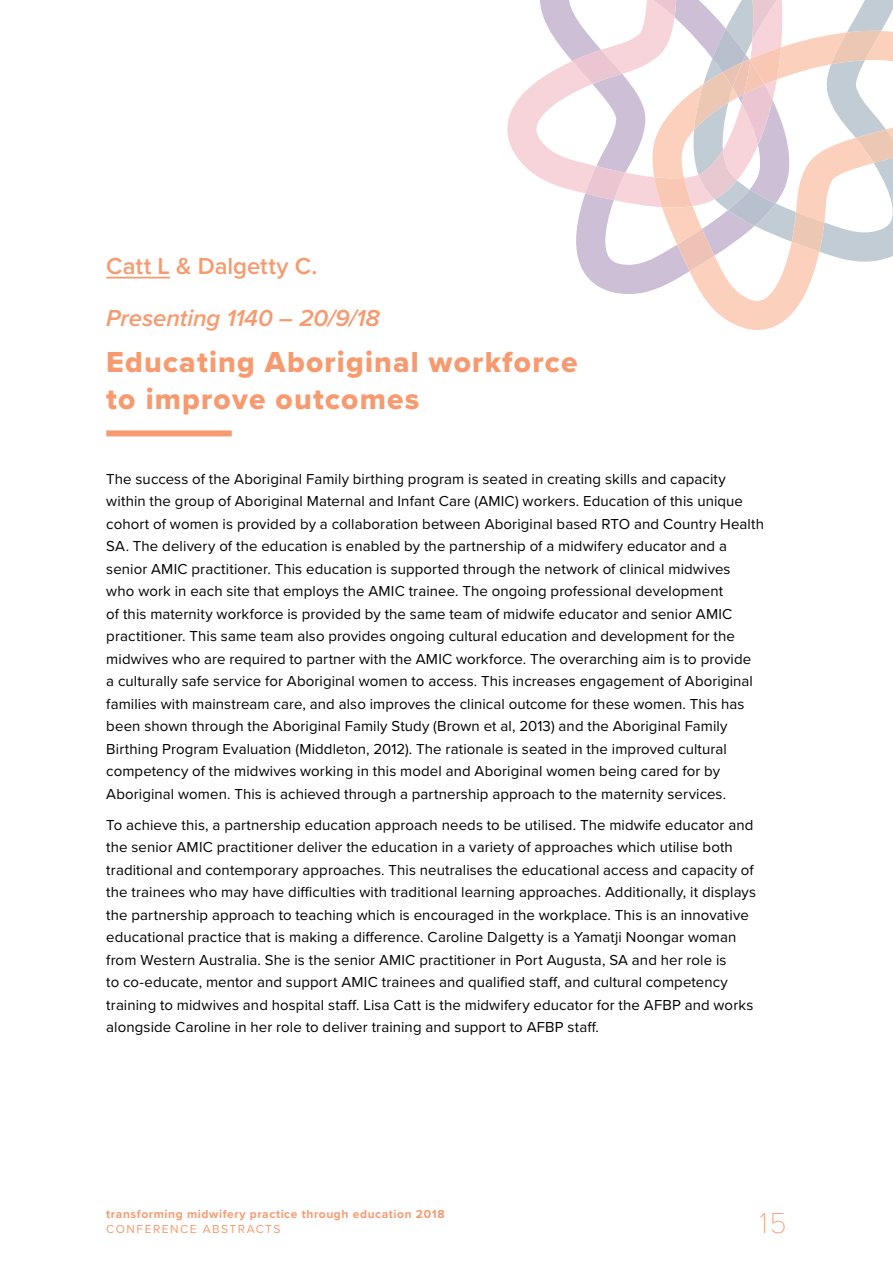
<style>
.page{position:relative;width:893px;height:1263px;background:#fff}
.page>*{position:absolute;margin:0;border:0;box-sizing:border-box;transform-origin:0 0}
.t1{font:30px/37.5px "Proxima Nova Extrabld";letter-spacing:.04em;color:#f79a6f}
.t2{font:100 30px "Proxima Nova T";color:#f79a6f}
.t3{font:italic 600 24px "Proxima Nova";letter-spacing:-.005em;color:#f79a6f}
.t4{font:600 24px "Proxima Nova";color:#f79a6f}
.t5{font:15px/22.5px "Proxima Nova";letter-spacing:.005em;color:#000}
.t6{font:700 12px "Proxima Nova";letter-spacing:.05em;color:#f79a6f}
.t7{font:12px "Proxima Nova";letter-spacing:.125em;color:#f79a6f}
</style>
<div class="page">
<svg style="left:583px;top:271px;width:79px;height:23px;fill:#ccbfd6"></svg>
<svg style="left:782px;top:0;width:111px;height:31px"></svg>
<svg style="left:507px;top:0;width:275px;height:190px"></svg>
<svg style="left:662px;top:31px;width:231px;height:299px"></svg>
<svg style="left:792px;top:31px;width:101px;height:221px"></svg>
<svg style="left:572px;top:0;width:209px;height:271px"></svg>
<hr style="left:106px;top:277px;width:64px;height:1px;background:#f79a6f">
<div style="left:106px;top:430px;width:126px;height:6px;background:#f79a6f"></div>
<h2 class="t4" style="left:106px;top:248px;width:213px">Catt L &amp; Dalgetty C.</h2>
<h2 class="t3" style="left:106px;top:300px;width:275px">Presenting 1140 – 20/9/18</h2>
<h1 class="t1" style="left:106px;top:342px;width:473px">Educating Aboriginal workforce to improve outcomes</h1>
<p class="t5" style="left:106px;top:467px;width:659px">The success of the Aboriginal Family birthing program is seated in creating skills and capacity within the group of Aboriginal Maternal and Infant Care (AMIC) workers. Education of this unique cohort of women is provided by a collaboration between Aboriginal based RTO and Country Health SA. The delivery of the education is enabled by the partnership of a midwifery educator and a senior AMIC practitioner. This education is supported through the network of clinical midwives<br>who work in each site that employs the AMIC trainee. The ongoing professional development<br>of this maternity workforce is provided by the same team of midwife educator and senior AMIC practitioner. This same team also provides ongoing cultural education and development for the midwives who are required to partner with the AMIC workforce. The overarching aim is to provide<br>a culturally safe service for Aboriginal women to access. This increases engagement of Aboriginal families with mainstream care, and also improves the clinical outcome for these women. This has been shown through the Aboriginal Family Study (Brown et al, 2013) and the Aboriginal Family Birthing Program Evaluation (Middleton, 2012). The rationale is seated in the improved cultural competency of the midwives working in this model and Aboriginal women being cared for by Aboriginal women. This is achieved through a partnership approach to the maternity services.</p>
<p class="t5" style="left:106px;top:813px;width:651px">To achieve this, a partnership education approach needs to be utilised. The midwife educator and the senior AMIC practitioner deliver the education in a variety of approaches which utilise both traditional and contemporary approaches. This neutralises the educational access and capacity of the trainees who may have difficulties with traditional learning approaches. Additionally, it displays the partnership approach to teaching which is encouraged in the workplace. This is an innovative educational practice that is making a difference. Caroline Dalgetty is a Yamatji Noongar woman from Western Australia. She is the senior AMIC practitioner in Port Augusta, SA and her role is<br>to co-educate, mentor and support AMIC trainees and qualified staff, and cultural competency training to midwives and hospital staff. Lisa Catt is the midwifery educator for the AFBP and works alongside Caroline in her role to deliver training and support to AFBP staff.</p>
<p class="t6" style="left:106px;top:1205px;width:340px">transforming midwifery practice through education 2018</p>
<p class="t7" style="left:106px;top:1220px;width:176px">CONFERENCE ABSTRACTS</p>
<h1 class="t2" style="left:760px;top:1200px;width:29px">15</h1>
</div>
